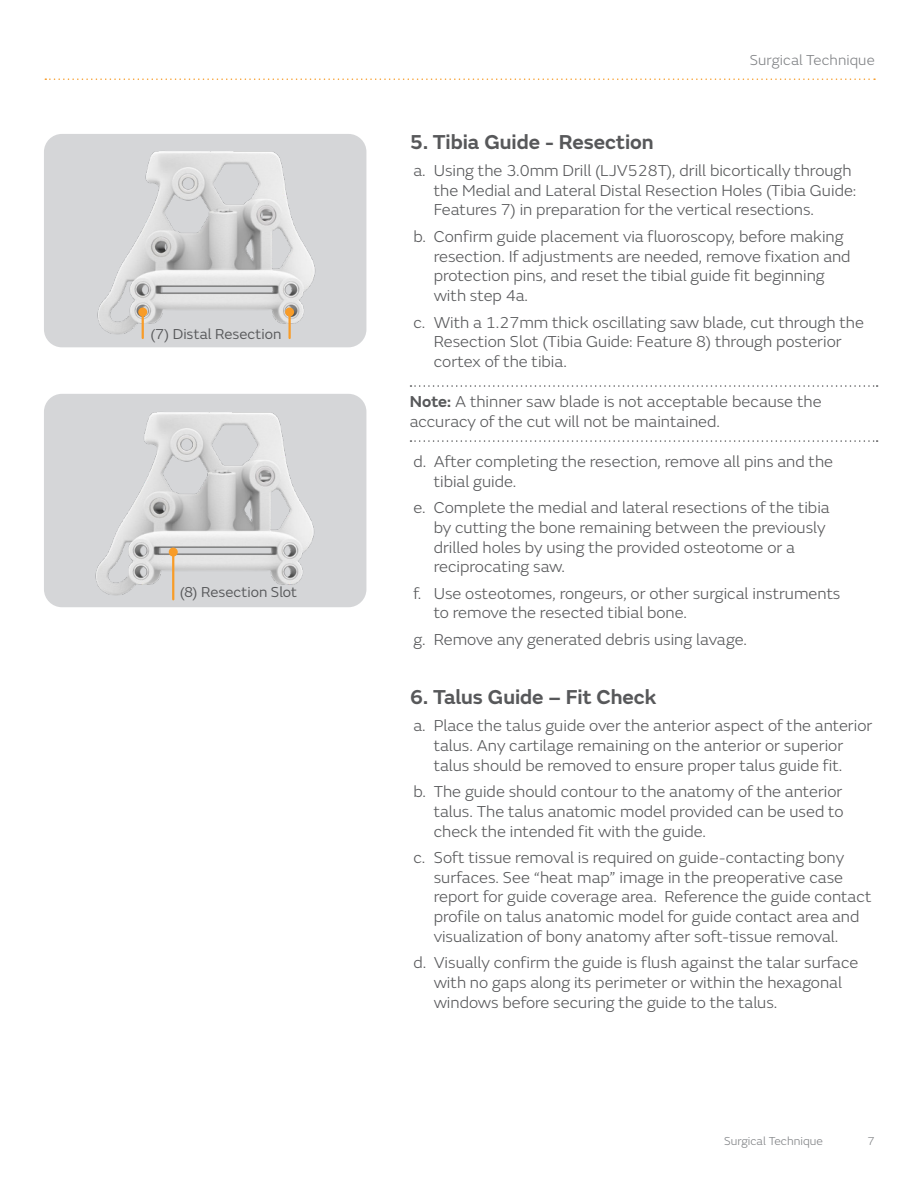
<style>
.page{position:relative;width:918px;height:1188px;background:#fff}
.page>*{position:absolute;margin:0;border:0;box-sizing:border-box;transform-origin:0 0}
.Steps_-_Gray_Paragraph_Subhead_-_14_18{font:600 21px "SN Emeric";letter-spacing:-.005em;color:#57585a}
.Sub-Bullet_Body_Text_11_13_2_copy{font:300 16.5px/19.8px "SN Emeric";color:#57585a}
.Note_w_key_line{font:300 16.5px/19.8px "SN Emeric";color:#57585a}
.Gray_Paragraph_Header_-_16_18{font:15px "SN Emeric";color:#57585a}
.t1{font:300 15px "SN Emeric";letter-spacing:.005em;color:#808285}
.t2{font:300 12px "SN Emeric";color:#808285}
.s1{font-weight:600}
</style>
<div class="page">
<svg style="left:45px;top:78px;width:830px;height:2px"></svg>
<svg style="left:410px;top:385px;width:468px;height:2px"></svg>
<svg style="left:410px;top:440px;width:468px;height:2px"></svg>
<div style="left:44px;top:134px;width:322px;height:213px;background:#d5d6d8;border-radius:18px"></div>
<div style="left:44px;top:394px;width:322px;height:213px;background:#d5d6d8;border-radius:18px"></div>
<img style="left:95px;top:412px;width:219px;height:189px">
<img style="left:97px;top:151px;width:219px;height:188px">
<hr style="left:142px;top:312px;width:2px;height:26px;background:#f89c28">
<div style="left:138px;top:308px;width:9px;height:9px;background:#f89c28;border-radius:50%"></div>
<hr style="left:172px;top:552px;width:2px;height:47px;background:#f89c28">
<div style="left:169px;top:548px;width:9px;height:9px;background:#f89c28;border-radius:50%"></div>
<hr style="left:288px;top:312px;width:3px;height:26px;background:#f89c28">
<div style="left:285px;top:308px;width:9px;height:9px;background:#f89c28;border-radius:50%"></div>
<p class="Gray_Paragraph_Header_-_16_18" style="left:150px;top:324px;width:133px">(7) Distal Resection</p>
<p class="Gray_Paragraph_Header_-_16_18" style="left:180px;top:583px;width:119px">(8) Resection Slot</p>
<p class="t1" style="left:750px;top:51px;width:127px">Surgical Technique</p>
<p class="Steps_-_Gray_Paragraph_Subhead_-_14_18" style="left:410px;top:129px;width:245px">5. Tibia Guide - Resection</p>
<p class="Sub-Bullet_Body_Text_11_13_2_copy" style="left:434px;top:160px;width:424px;text-indent:-20px">a. Using the 3.0mm Drill (LJV528T), drill bicortically through the Medial and Lateral Distal Resection Holes (Tibia Guide:<br>Features 7) in preparation for the vertical resections.</p>
<p class="Sub-Bullet_Body_Text_11_13_2_copy" style="left:434px;top:226px;width:418px;text-indent:-20px">b. Confirm guide placement via fluoroscopy, before making resection. If adjustments are needed, remove fixation and protection pins, and reset the tibial guide fit beginning with step 4a.</p>
<p class="Sub-Bullet_Body_Text_11_13_2_copy" style="left:434px;top:312px;width:432px;text-indent:-20px">c. With a 1.27mm thick oscillating saw blade, cut through the<br>Resection Slot (Tibia Guide: Feature 8) through posterior cortex of the tibia.</p>
<p class="Note_w_key_line" style="left:410px;top:392px;width:413px"><span class="s1">Note:</span> A thinner saw blade is not acceptable because the accuracy of the cut will not be maintained.</p>
<p class="Sub-Bullet_Body_Text_11_13_2_copy" style="left:434px;top:451px;width:401px;text-indent:-20px">d. After completing the resection, remove all pins and the tibial guide.</p>
<p class="Sub-Bullet_Body_Text_11_13_2_copy" style="left:434px;top:497px;width:398px;text-indent:-20px">e. Complete the medial and lateral resections of the tibia by cutting the bone remaining between the previously drilled holes by using the provided osteotome or a reciprocating saw.</p>
<p class="Sub-Bullet_Body_Text_11_13_2_copy" style="left:434px;top:583px;width:408px;text-indent:-20px">f. Use osteotomes, rongeurs, or other surgical instruments to remove the resected tibial bone.</p>
<p class="Sub-Bullet_Body_Text_11_13_2_copy" style="left:413px;top:629px;width:335px">g. Remove any generated debris using lavage.</p>
<p class="Steps_-_Gray_Paragraph_Subhead_-_14_18" style="left:410px;top:684px;width:248px">6. Talus Guide – Fit Check</p>
<p class="Sub-Bullet_Body_Text_11_13_2_copy" style="left:413px;top:716px;width:460px;text-align:center">a. Place the talus guide over the anterior aspect of the anterior talus. Any cartilage remaining on the anterior or superior<br>talus should be removed to ensure proper talus guide fit.</p>
<p class="Sub-Bullet_Body_Text_11_13_2_copy" style="left:434px;top:781px;width:411px;text-align:justify;text-indent:-20px">b. The guide should contour to the anatomy of the anterior talus. The talus anatomic model provided can be used to check the intended fit with the guide.</p>
<p class="Sub-Bullet_Body_Text_11_13_2_copy" style="left:434px;top:847px;width:439px;text-indent:-20px">c. Soft tissue removal is required on guide-contacting bony surfaces. See “heat map” image in the preoperative case report for guide coverage area. Reference the guide contact profile on talus anatomic model for guide contact area and visualization of bony anatomy after soft-tissue removal.</p>
<p class="Sub-Bullet_Body_Text_11_13_2_copy" style="left:434px;top:953px;width:426px;text-indent:-20px">d. Visually confirm the guide is flush against the talar surface with no gaps along its perimeter or within the hexagonal windows before securing the guide to the talus.</p>
<p class="t2" style="left:724px;top:1134px;width:100px">Surgical Technique</p>
<p class="t2" style="left:868px;top:1134px;width:9px">7</p>
</div>
